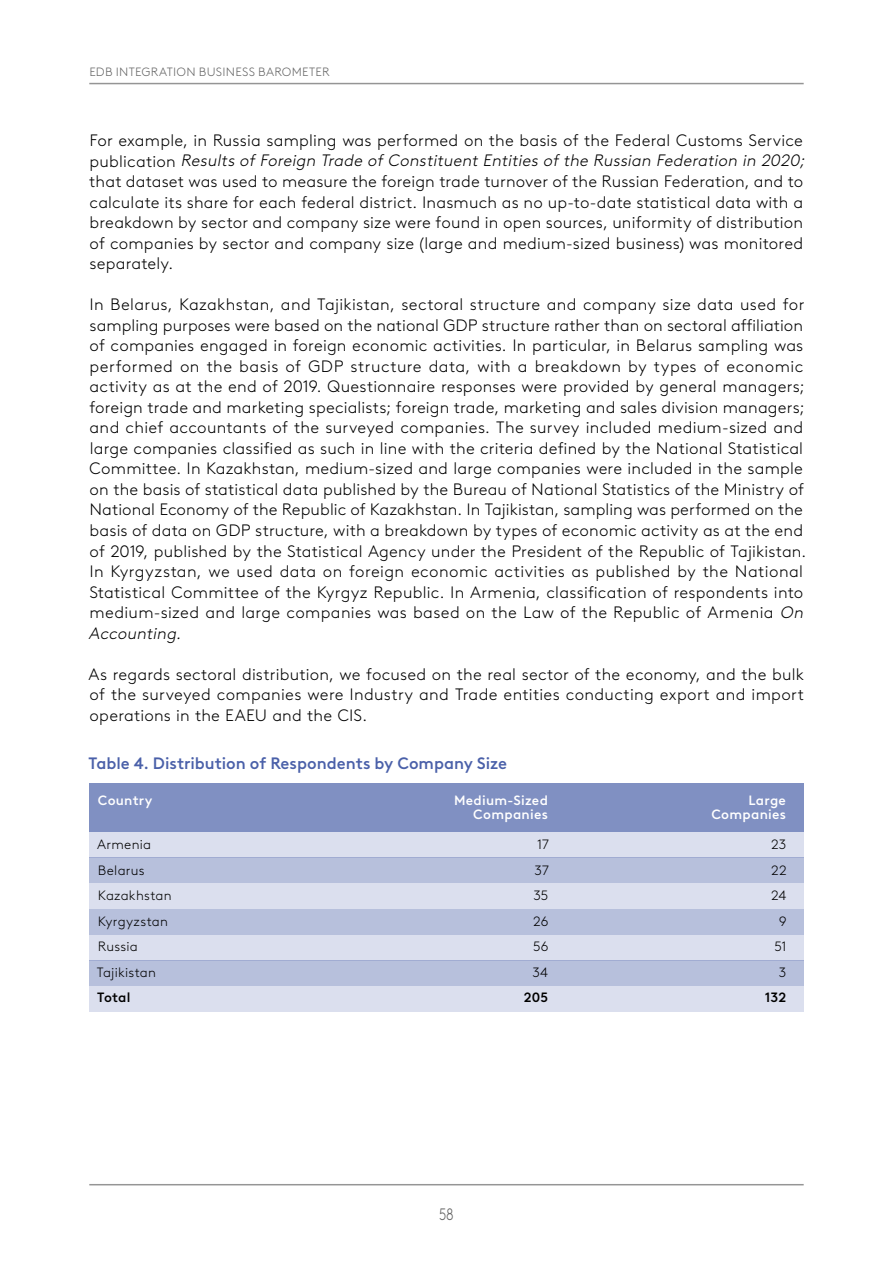
<style>
.page{position:relative;width:893px;height:1263px;background:#fff}
.page>*{position:absolute;margin:0;border:0;box-sizing:border-box;transform-origin:0 0}
.t1{font:300 16.5px/20.5px "Brown LL Cyr";letter-spacing:.01em;color:#000}
.t2{font:500 16.5px "Brown LL Cyr";color:#4a60a9}
.t3{font:300 16.5px "Brown LL Cyr";color:#636363;scale:.8 1}
.t4{font:300 13.5px "Brown LL Cyr";letter-spacing:.02em;color:#000}
.t5{font:500 13.5px/14.2px "Brown LL Cyr";letter-spacing:.02em;color:#fff;text-align:right}
.t6{font:500 13.5px "Brown LL Cyr";letter-spacing:.015em;color:#000}
.t7{font:300 12px "Brown LL Cyr";letter-spacing:.02em;color:#636363}
.s1{font-style:italic}
</style>
<div class="page">
<hr style="left:89px;top:1184px;width:715px;height:1px;background:#959595">
<hr style="left:89px;top:83px;width:715px;height:1px;background:#959595">
<div style="left:89px;top:783px;width:715px;height:49px;background:#8090c2"></div>
<div style="left:89px;top:832px;width:715px;height:25px;background:#dbdfee"></div>
<div style="left:89px;top:883px;width:715px;height:26px;background:#dbdfee"></div>
<div style="left:89px;top:935px;width:715px;height:25px;background:#dbdfee"></div>
<div style="left:89px;top:986px;width:715px;height:26px;background:#dbdfee"></div>
<div style="left:89px;top:857px;width:715px;height:26px;background:#b7c0dc"></div>
<div style="left:89px;top:909px;width:715px;height:26px;background:#b7c0dc"></div>
<div style="left:89px;top:960px;width:715px;height:26px;background:#b7c0dc"></div>
<p class="t7" style="left:89px;top:65px;width:242px">EDB INTEGRATION BUSINESS BAROMETER</p>
<p class="t1" style="left:89px;top:130px;width:720px">For example, in Russia sampling was performed on the basis of the Federal Customs Service p u b l i c a t i o n <span class="s1">Results of Foreign Trade of Constituent Entities of the Russian Federation in 2020; </span>that dataset was used to measure the foreign trade turnover of the Russian Federation, and to calculate its share for each federal district. Inasmuch as no up-to-date statistical data with a breakdown by sector and company size were found in open sources, uniformity of distribution of companies by sector and company size (large and medium-sized business) was monitored separately.</p>
<p class="t1" style="left:88px;top:294px;width:720px">In Belarus, Kazakhstan, and Tajikistan, sectoral structure and company size data used for sampling purposes were based on the national GDP structure rather than on sectoral affiliation of companies engaged in foreign economic activities. In particular, in Belarus sampling was performed on the basis of GDP structure data, with a breakdown by types of economic activity as at the end of 2019. Questionnaire responses were provided by general managers; foreign trade and marketing specialists; foreign trade, marketing and sales division managers; and chief accountants of the surveyed companies. The survey included medium-sized and large companies classified as such in line with the criteria defined by the National Statistical Committee. In Kazakhstan, medium-sized and large companies were included in the sample on the basis of statistical data published by the Bureau of National Statistics of the Ministry of National Economy of the Republic of Kazakhstan. In Tajikistan, sampling was performed on the basis of data on GDP structure, with a breakdown by types of economic activity as at the end of 2019, published by the Statistical Agency under the President of the Republic of Tajikistan.<br>In Kyrgyzstan, we used data on foreign economic activities as published by the National Statistical Committee of the Kyrgyz Republic. In Armenia, classification of respondents into medium-sized and large companies was based on the Law of the Republic of Armenia <span class="s1">On Accounting.</span></p>
<p class="t1" style="left:88px;top:663px;width:717px;text-align:justify">As regards sectoral distribution, we focused on the real sector of the economy, and the bulk of the surveyed companies were Industry and Trade entities conducting export and import operations in the EAEU and the CIS.</p>
<p class="t2" style="left:89px;top:753px;width:420px">Table 4. Distribution of Respondents by Company Size</p>
<p class="t5" style="left:98px;top:793px;width:56px">Country</p>
<p class="t5" style="left:454px;top:793px;width:95px">Medium-Sized<br>Companies</p>
<p class="t5" style="left:711px;top:793px;width:76px">Large<br>Companies</p>
<p class="t4" style="left:97px;top:836px;width:56px">Armenia</p>
<p class="t4" style="left:537px;top:836px;width:13px">17</p>
<p class="t4" style="left:771px;top:836px;width:17px">23</p>
<p class="t4" style="left:98px;top:862px;width:48px">Belarus</p>
<p class="t4" style="left:534px;top:862px;width:16px">37</p>
<p class="t4" style="left:771px;top:862px;width:17px">22</p>
<p class="t4" style="left:98px;top:887px;width:75px">Kazakhstan</p>
<p class="t4" style="left:533px;top:887px;width:16px">35</p>
<p class="t4" style="left:771px;top:887px;width:17px">24</p>
<p class="t4" style="left:98px;top:913px;width:72px">Kyrgyzstan</p>
<p class="t4" style="left:533px;top:913px;width:17px">26</p>
<p class="t4" style="left:779px;top:913px;width:9px">9</p>
<p class="t4" style="left:98px;top:938px;width:42px">Russia</p>
<p class="t4" style="left:533px;top:938px;width:17px">56</p>
<p class="t4" style="left:774px;top:938px;width:13px">51</p>
<p class="t4" style="left:97px;top:964px;width:61px">Tajikistan</p>
<p class="t4" style="left:532px;top:964px;width:17px">34</p>
<p class="t4" style="left:779px;top:964px;width:9px">3</p>
<p class="t6" style="left:97px;top:989px;width:35px">Total</p>
<p class="t6" style="left:524px;top:989px;width:26px">205</p>
<p class="t6" style="left:765px;top:989px;width:22px">132</p>
<p class="t3" style="left:439px;top:1204px;width:20px">58</p>
</div>
